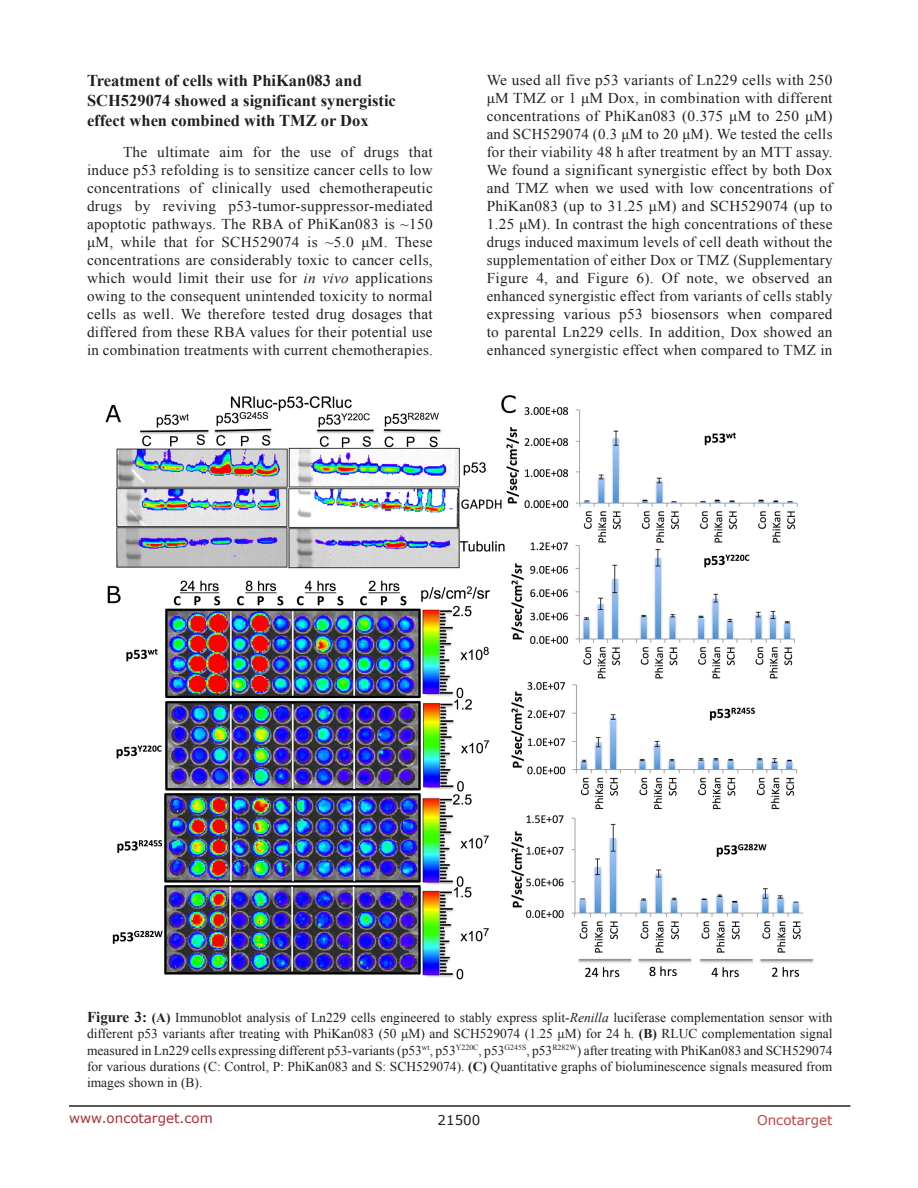
<style>
.page{position:relative;width:918px;height:1188px;background:#fff}
.page>*{position:absolute;margin:0;border:0;box-sizing:border-box;transform-origin:0 0}
.SubHeading{font:700 16.5px/19.8px "Times New Roman";color:#231f20}
.BodyText{font:15px/18px "Times New Roman";letter-spacing:.02em;color:#231f20;text-align:justify}
.figuretext{font:13.5px/16.2px "Times New Roman";color:#231f20;text-align:justify}
.t1{font:13.5px "Verdana";color:#ac2b31}
.t2{font:13.5px "Verdana";color:#c24141}
.t3{font:13.5px "Verdana";color:#231f20}
.s1{font-style:italic}
.s2{font-weight:700;font-size:15px}
.s3{font-weight:700}
</style>
<div class="page">
<hr style="left:69px;top:1105px;width:781px;height:2px;background:#231f20">
<img style="left:105px;top:395px;width:709px;height:585px">
<p class="SubHeading" style="left:87px;top:70px;width:310px">Treatment of cells with PhiKan083 and<br>SCH529074 showed a significant synergistic effect when combined with TMZ or Dox</p>
<p class="BodyText" style="left:87px;top:143px;width:347px;text-indent:36px">The ultimate aim for the use of drugs that induce p53 refolding is to sensitize cancer cells to low concentrations of clinically used chemotherapeutic drugs by reviving p53-tumor-suppressor-mediated apoptotic pathways. The RBA of PhiKan083 is ~150 μM, while that for SCH529074 is ~5.0 μM. These concentrations are considerably toxic to cancer cells, which would limit their use for <span class="s1">in vivo</span> applications owing to the consequent unintended toxicity to normal cells as well. We therefore tested drug dosages that differed from these RBA values for their potential use in combination treatments with current chemotherapies.</p>
<p class="BodyText" style="left:487px;top:71px;width:347px">We used all five p53 variants of Ln229 cells with 250 μM TMZ or 1 μM Dox, in combination with different concentrations of PhiKan083 (0.375 μM to 250 μM) and SCH529074 (0.3 μM to 20 μM). We tested the cells for their viability 48 h after treatment by an MTT assay.<br>We found a significant synergistic effect by both Dox and TMZ when we used with low concentrations of PhiKan083 (up to 31.25 μM) and SCH529074 (up to 1.25 μM). In contrast the high concentrations of these drugs induced maximum levels of cell death without the supplementation of either Dox or TMZ (Supplementary Figure 4, and Figure 6). Of note, we observed an enhanced synergistic effect from variants of cells stably expressing various p53 biosensors when compared to parental Ln229 cells. In addition, Dox showed an enhanced synergistic effect when compared to TMZ in</p>
<p class="figuretext" style="left:87px;top:1009px;width:747px"><span class="s2">Figure 3:</span> <span class="s3">(A)</span> Immunoblot analysis of Ln229 cells engineered to stably express split-<span class="s1">Renilla</span> luciferase complementation sensor with different p53 variants after treating with PhiKan083 (50 μM) and SCH529074 (1.25 μM) for 24 h. <span class="s3">(B)</span> RLUC complementation signal measured in Ln229 cells expressing different p53-variants (p53<sup>wt</sup>, p53<sup>Y220C</sup>, p53<sup>G245S</sup>, p53<sup>R282W</sup>) after treating with PhiKan083 and SCH529074 for various durations (C: Control, P: PhiKan083 and S: SCH529074). <span class="s3">(C)</span> Quantitative graphs of bioluminescence signals measured from images shown in (B).</p>
<p class="t1" style="left:69px;top:1109px;width:145px">www.oncotarget.com</p>
<p class="t3" style="left:438px;top:1111px;width:44px">21500</p>
<p class="t2" style="left:757px;top:1111px;width:77px">Oncotarget</p>
</div>
